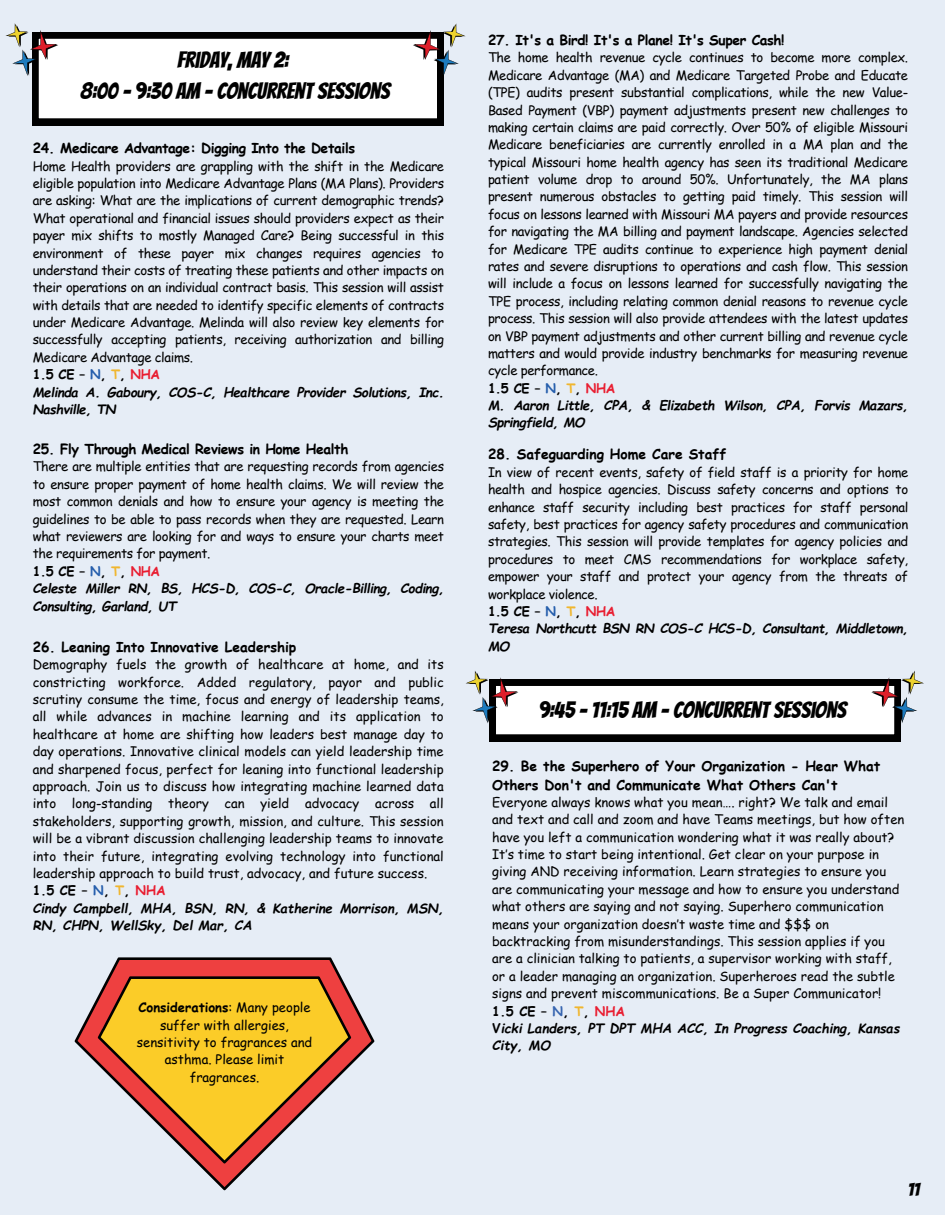
<style>
.page{position:relative;width:945px;height:1215px;background:#e6edf6}
.page>*{position:absolute;margin:0;border:0;box-sizing:border-box;transform-origin:0 0}
.t1{font:22.65px/31px "Bangers";color:#000;text-align:center}
.t2{font:18.45px "Bangers";color:#000}
.t3{font:700 13.8px/18.5px "Comic Sans MS";color:#000}
.t4{font:700 13.8px "Comic Sans MS";letter-spacing:-.025em;color:#000}
.t5{font:13.05px/17.4px "Comic Sans MS";letter-spacing:-.025em;color:#000}
.t6{font:13.05px/17.4px "Comic Sans MS";color:#000}
.s1{font-weight:700}
.s2{font-weight:700;color:#255eac}
.s3{font-weight:700;color:#f0b62f}
.s4{font-weight:700;color:#e91e31}
.s5{font-weight:700;font-style:italic}
.s6{font-weight:700;color:#3765b0}
</style>
<div class="page">
<svg style="left:5px;top:23px;width:460px;height:102px"></svg>
<svg style="left:466px;top:671px;width:458px;height:70px"></svg>
<svg style="left:75px;top:957px;width:300px;height:233px"></svg>
<h1 class="t1" style="left:80px;top:45px;width:311px">FRIDAY, MAY 2:<br>8:00 - 9:30 AM - CONCURRENT SESSIONS</h1>
<p class="t4" style="left:33px;top:138px;width:324px">24. Medicare Advantage: Digging Into the Details</p>
<p class="t5" style="left:33px;top:157px;width:413px">Home Health providers are grappling with the shift in the Medicare eligible population into Medicare Advantage Plans (MA Plans). Providers are asking: What are the implications of current demographic trends?<br>What operational and financial issues should providers expect as their payer mix shifts to mostly Managed Care? Being successful in this environment of these payer mix changes requires agencies to understand their costs of treating these patients and other impacts on their operations on an individual contract basis. This session will assist with details that are needed to identify specific elements of contracts under Medicare Advantage. Melinda will also review key elements for successfully accepting patients, receiving authorization and billing Medicare Advantage claims.<br><span class="s1">1.5 CE –</span> <span class="s2">N</span><span class="s1">,</span> <span class="s3">T</span><span class="s1">,</span> <span class="s4">NHA<br></span><span class="s5">Melinda A. Gaboury, COS-C, Healthcare Provider Solutions, Inc.<br>Nashville, TN</span></p>
<p class="t4" style="left:33px;top:439px;width:317px">25. Fly Through Medical Reviews in Home Health</p>
<p class="t5" style="left:33px;top:458px;width:413px">There are multiple entities that are requesting records from agencies to ensure proper payment of home health claims. We will review the most common denials and how to ensure your agency is meeting the guidelines to be able to pass records when they are requested. Learn what reviewers are looking for and ways to ensure your charts meet the requirements for payment.<br><span class="s1">1.5 CE –</span> <span class="s2">N</span><span class="s1">,</span> <span class="s3">T</span><span class="s1">,</span> <span class="s4">NHA<br></span><span class="s5">Celeste Miller RN, BS, HCS-D, COS-C, Oracle-Billing, Coding, Consulting, Garland, UT</span></p>
<p class="t3" style="left:33px;top:637px;width:265px">26. Leaning Into Innovative Leadership</p>
<p class="t6" style="left:33px;top:655px;width:413px">Demography fuels the growth of healthcare at home, and its constricting workforce. Added regulatory, payor and public scrutiny consume the time, focus and energy of leadership teams, all while advances in machine learning and its application to healthcare at home are shifting how leaders best manage day to day operations. Innovative clinical models can yield leadership time and sharpened focus, perfect for leaning into functional leadership approach. Join us to discuss how integrating machine learned data into long-standing theory can yield advocacy across all stakeholders, supporting growth, mission, and culture. This session will be a vibrant discussion challenging leadership teams to innovate into their future, integrating evolving technology into functional leadership approach to build trust, advocacy, and future success.<br><span class="s1">1.5 CE –</span> <span class="s2">N</span><span class="s1">,</span> <span class="s3">T</span><span class="s1">,</span> <span class="s4">NHA<br></span><span class="s5">Cindy Campbell, MHA, BSN, RN, &amp; Katherine Morrison, MSN, RN, CHPN, WellSky, Del Mar, CA</span></p>
<p class="t6" style="left:137px;top:998px;width:177px;text-align:center"><span class="s1">Considerations</span>: Many people suffer with allergies, sensitivity to fragrances and asthma. Please limit fragrances.</p>
<p class="t4" style="left:488px;top:30px;width:298px">27. It's a Bird! It's a Plane! It's Super Cash!</p>
<p class="t5" style="left:488px;top:49px;width:422px">The home health revenue cycle continues to become more complex.<br>Medicare Advantage (MA) and Medicare Targeted Probe and Educate (TPE) audits present substantial complications, while the new Value-Based Payment (VBP) payment adjustments present new challenges to making certain claims are paid correctly. Over 50% of eligible Missouri Medicare beneficiaries are currently enrolled in a MA plan and the typical Missouri home health agency has seen its traditional Medicare patient volume drop to around 50%. Unfortunately, the MA plans present numerous obstacles to getting paid timely. This session will focus on lessons learned with Missouri MA payers and provide resources for navigating the MA billing and payment landscape. Agencies selected for Medicare TPE audits continue to experience high payment denial rates and severe disruptions to operations and cash flow. This session will include a focus on lessons learned for successfully navigating the TPE process, including relating common denial reasons to revenue cycle process. This session will also provide attendees with the latest updates on VBP payment adjustments and other current billing and revenue cycle matters and would provide industry benchmarks for measuring revenue cycle performance.<br><span class="s1">1.5 CE –</span> <span class="s2">N</span><span class="s1">,</span> <span class="s3">T</span><span class="s1">,</span> <span class="s4">NHA<br></span><span class="s5">M. Aaron Little, CPA, &amp; Elizabeth Wilson, CPA, Forvis Mazars, Springfield, MO</span></p>
<p class="t3" style="left:488px;top:445px;width:240px">28. Safeguarding Home Care Staff</p>
<p class="t5" style="left:488px;top:463px;width:422px">In view of recent events, safety of field staff is a priority for home health and hospice agencies. Discuss safety concerns and options to enhance staff security including best practices for staff personal safety, best practices for agency safety procedures and communication strategies. This session will provide templates for agency policies and procedures to meet CMS recommendations for workplace safety, empower your staff and protect your agency from the threats of workplace violence.<br><span class="s1">1.5 CE –</span> <span class="s2">N</span><span class="s1">,</span> <span class="s3">T</span><span class="s1">,</span> <span class="s4">NHA<br></span><span class="s5">Teresa Northcutt BSN RN COS-C HCS-D, Consultant, Middletown, MO</span></p>
<h1 class="t1" style="left:538px;top:694px;width:309px">9:45 - 11:15 AM - CONCURRENT SESSIONS</h1>
<p class="t3" style="left:492px;top:756px;width:390px">29. Be the Superhero of Your Organization - Hear What<br>Others Don't and Communicate What Others Can't</p>
<p class="t6" style="left:492px;top:793px;width:414px">Everyone always knows what you mean…. right? We talk and email and text and call and zoom and have Teams meetings, but how often have you left a communication wondering what it was really about?<br>It’s time to start being intentional. Get clear on your purpose in giving AND receiving information. Learn strategies to ensure you are communicating your message and how to ensure you understand what others are saying and not saying. Superhero communication means your organization doesn’t waste time and $$$ on backtracking from misunderstandings. This session applies if you are a clinician talking to patients, a supervisor working with staff, or a leader managing an organization. Superheroes read the subtle signs and prevent miscommunications. Be a Super Communicator!<br><span class="s1">1.5 CE –</span> <span class="s6">N</span><span class="s1">,</span> <span class="s3">T</span><span class="s1">,</span> <span class="s4">NHA<br></span><span class="s1">V</span><span class="s5">icki Landers, PT DPT MHA ACC, In Progress Coaching, Kansas City, MO</span></p>
<h2 class="t2" style="left:908px;top:1179px;width:13px">11</h2>
</div>
